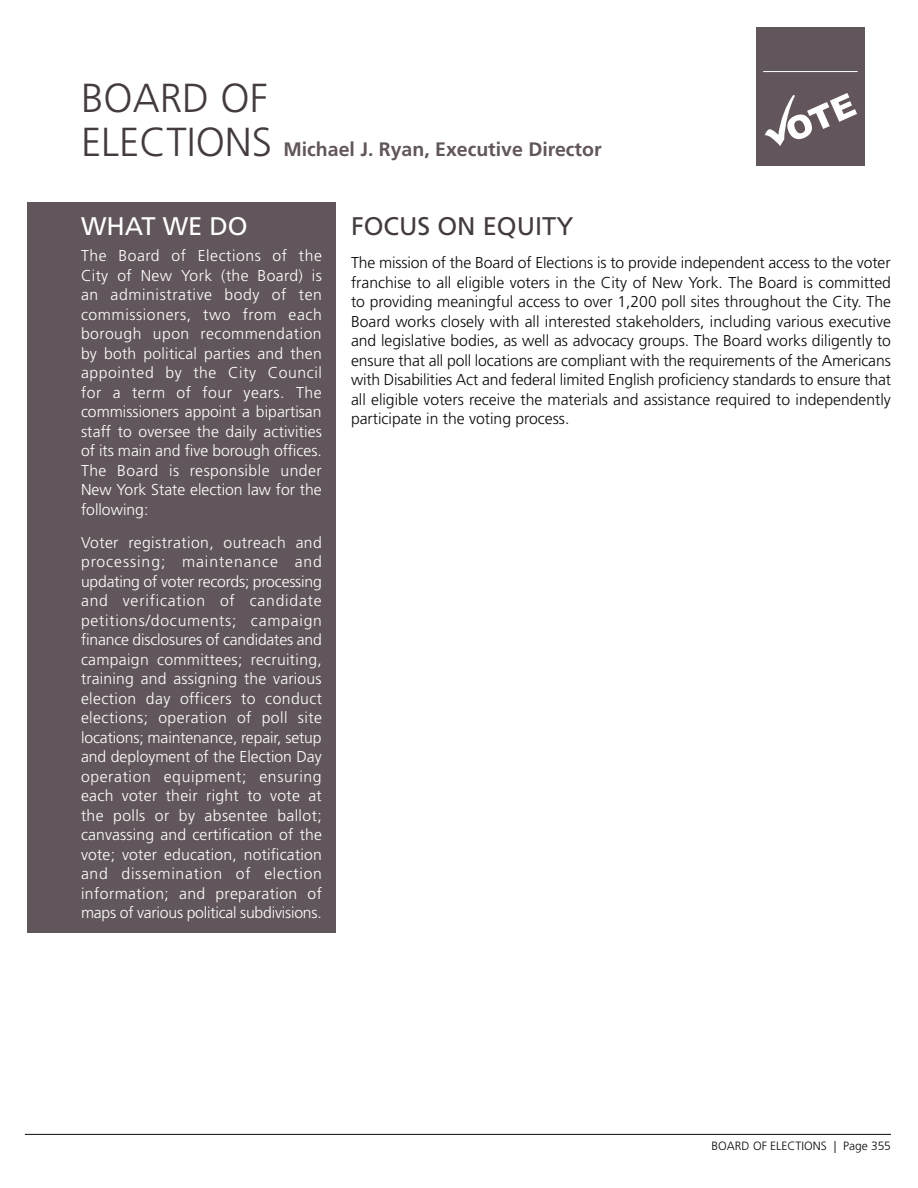
<style>
.page{position:relative;width:918px;height:1188px;background:#fff}
.page>*{position:absolute;margin:0;border:0;box-sizing:border-box;transform-origin:0 0}
.t1{font:300 40.5px "Frutiger LT Std";color:#443b41}
.Paragraph_Text{font:25.5px "Frutiger LT Std";color:#443b41}
.Heading__What_We_Do{font:25.5px "Frutiger LT Std";color:#fff}
.t2{font:700 19.5px "Frutiger LT Std";color:#61565b}
.Paragraph_Text__What{font:300 15.75px/19.5px "Frutiger LT Std";color:#fff;text-align:justify}
.Paragraph_Text-2{font:300 15.75px/19.5px "Frutiger LT Std";color:#09090b;text-align:justify}
.t3{font:300 12px "Frutiger LT Std";color:#09090b}
.s1{font-weight:300;font-size:40.5px;color:#443b41}
</style>
<div class="page">
<hr style="left:25px;top:1134px;width:866px;height:1px;background:#09090b">
<div style="left:756px;top:27px;width:108px;height:139px;background:#61565b"></div>
<svg style="left:765px;top:93px;width:92px;height:53px"></svg>
<hr style="left:763px;top:71px;width:95px;height:1px;background:#fff">
<div style="left:27px;top:202px;width:309px;height:730px;background:#61565b"></div>
<h1 class="t1" style="left:81px;top:75px;width:188px">BOARD OF</h1>
<p class="t2" style="left:81px;top:137px;width:522px"><span class="s1">ELECTIONS</span> Michael J. Ryan, Executive Director</p>
<p class="Heading__What_We_Do" style="left:81px;top:211px;width:168px">WHAT WE DO</p>
<p class="Paragraph_Text__What" style="left:81px;top:246px;width:242px">The Board of Elections of the City of New York (the Board) is an administrative body of ten commissioners, two from each borough upon recommendation by both political parties and then appointed by the City Council for a term of four years. The commissioners appoint a bipartisan staff to oversee the daily activities of its main and five borough offices.<br>The Board is responsible under New York State election law for the following:</p>
<p class="Paragraph_Text__What" style="left:81px;top:533px;width:242px">Voter registration, outreach and processing; maintenance and updating of voter records; processing and verification of candidate petitions/documents; campaign finance disclosures of candidates and campaign committees; recruiting, training and assigning the various election day officers to conduct elections; operation of poll site locations; maintenance, repair, setup and deployment of the Election Day operation equipment; ensuring each voter their right to vote at the polls or by absentee ballot; canvassing and certification of the vote; voter education, notification and dissemination of election information; and preparation of maps of various political subdivisions.</p>
<p class="Paragraph_Text" style="left:351px;top:211px;width:224px">FOCUS ON EQUITY</p>
<p class="Paragraph_Text-2" style="left:351px;top:253px;width:542px">The mission of the Board of Elections is to provide independent access to the voter franchise to all eligible voters in the City of New York. The Board is committed to providing meaningful access to over 1,200 poll sites throughout the City. The Board works closely with all interested stakeholders, including various executive and legislative bodies, as well as advocacy groups. The Board works diligently to ensure that all poll locations are compliant with the requirements of the Americans with Disabilities Act and federal limited English proficiency standards to ensure that all eligible voters receive the materials and assistance required to independently participate in the voting process.</p>
<p class="t3" style="left:712px;top:1139px;width:181px">BOARD OF ELECTIONS | Page 355</p>
</div>
